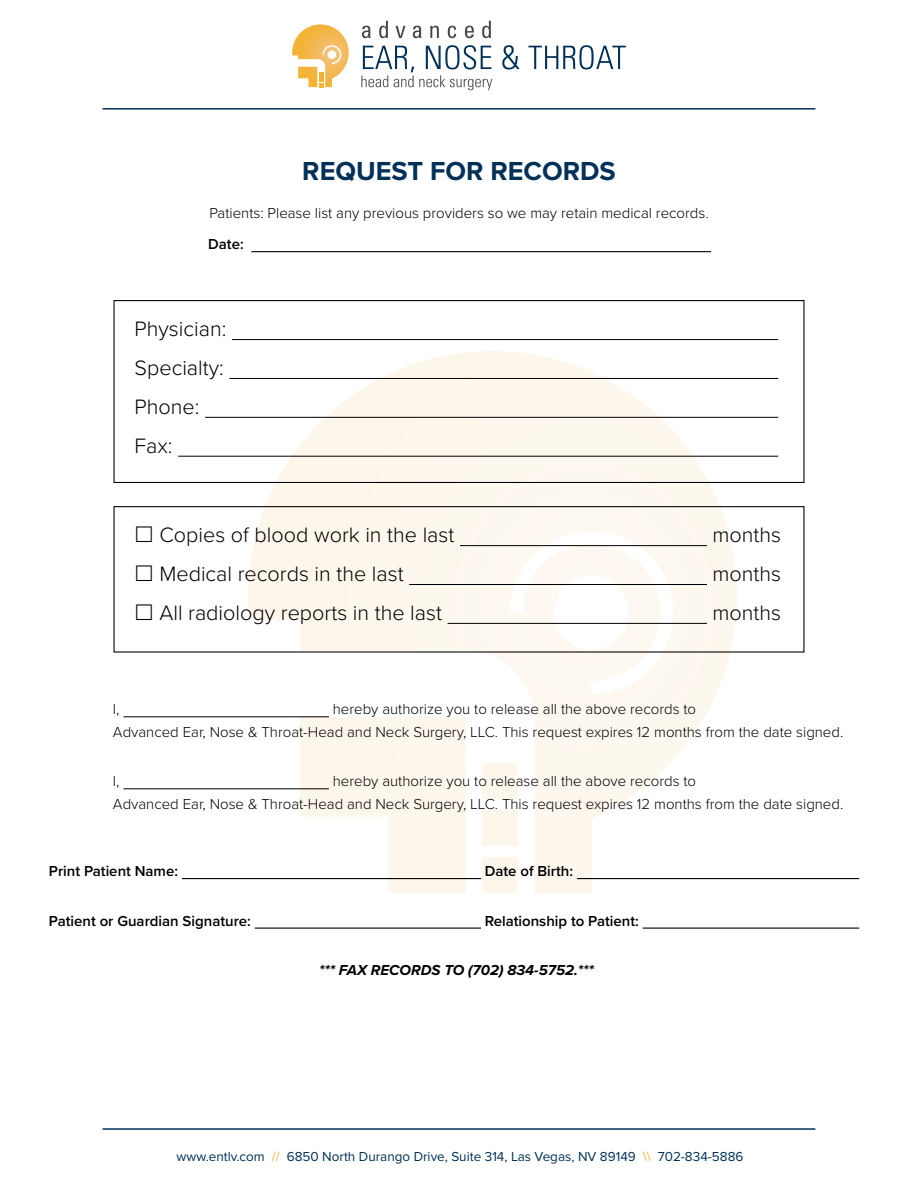
<style>
.page{position:relative;width:918px;height:1188px;background:#fff}
.page>*{position:absolute;margin:0;border:0;box-sizing:border-box;transform-origin:0 0}
.t1{font:700 27px "Proxima Nova";color:#003057}
.t2{font:300 21.6px/38.8px "Proxima Nova";color:#000}
.t3{font:300 15px/22.5px "Proxima Nova";color:#000}
.t4{font:600 15px "Proxima Nova";color:#000}
.t5{font:italic 700 15px "Proxima Nova";color:#000}
.t6{font:13.5px "Proxima Nova";color:#003057}
.s1{color:#f3b336}
</style>
<div class="page">
<svg style="left:362px;top:26px;width:9px;height:12px"></svg>
<svg style="left:379px;top:21px;width:9px;height:17px"></svg>
<svg style="left:396px;top:26px;width:9px;height:12px"></svg>
<svg style="left:413px;top:26px;width:8px;height:12px"></svg>
<svg style="left:430px;top:26px;width:9px;height:12px"></svg>
<svg style="left:448px;top:26px;width:8px;height:12px"></svg>
<svg style="left:465px;top:26px;width:9px;height:12px"></svg>
<svg style="left:482px;top:21px;width:9px;height:17px"></svg>
<svg style="left:502px;top:45px;width:18px;height:24px"></svg>
<svg style="left:528px;top:45px;width:98px;height:24px"></svg>
<svg style="left:361px;top:45px;width:131px;height:45px"></svg>
<svg style="left:292px;top:24px;width:57px;height:63px"></svg>
<hr style="left:103px;top:1128px;width:712px;height:2px;background:#003057">
<hr style="left:103px;top:108px;width:712px;height:2px;background:#003057">
<svg style="left:248px;top:351px;width:489px;height:542px"></svg>
<svg style="left:504px;top:525px;width:175px;height:175px"></svg>
<div style="left:555px;top:575px;width:74px;height:75px;background:#fff;border-radius:50%"></div>
<div style="left:482px;top:858px;width:36px;height:35px;background:#fdf7eb"></div>
<div style="left:482px;top:810px;width:36px;height:36px;background:#fdf7eb"></div>
<div style="left:482px;top:763px;width:36px;height:36px;background:#fdf7eb"></div>
<hr style="left:251px;top:251px;width:460px;height:1px;background:#000">
<hr style="left:123px;top:717px;width:206px;height:1px;background:#000">
<hr style="left:123px;top:789px;width:206px;height:1px;background:#000">
<hr style="left:232px;top:339px;width:546px;height:1px;background:#000">
<hr style="left:229px;top:378px;width:549px;height:1px;background:#000">
<hr style="left:205px;top:417px;width:573px;height:1px;background:#000">
<hr style="left:178px;top:456px;width:600px;height:1px;background:#000">
<hr style="left:460px;top:545px;width:247px;height:1px;background:#000">
<hr style="left:409px;top:584px;width:298px;height:1px;background:#000">
<hr style="left:448px;top:623px;width:259px;height:1px;background:#000">
<div style="left:114px;top:300px;width:690px;height:183px;border:1px solid #000"></div>
<div style="left:114px;top:506px;width:690px;height:147px;border:1px solid #000"></div>
<hr style="left:182px;top:878px;width:299px;height:1px;background:#000">
<hr style="left:577px;top:878px;width:282px;height:1px;background:#000">
<hr style="left:255px;top:928px;width:226px;height:1px;background:#000">
<hr style="left:643px;top:928px;width:216px;height:1px;background:#000">
<h1 class="t1" style="left:302px;top:151px;width:315px">REQUEST FOR RECORDS</h1>
<p class="t3" style="left:209px;top:201px;width:501px">Patients: Please list any previous providers so we may retain medical records.</p>
<p class="t4" style="left:208px;top:233px;width:37px">Date:</p>
<h2 class="t2" style="left:135px;top:308px;width:93px">Physician:<br>Specialty:<br>Phone:<br>Fax:</h2>
<h2 class="t2" style="left:159px;top:514px;width:297px">Copies of blood work in the last</h2>
<h2 class="t2" style="left:713px;top:514px;width:70px">months</h2>
<h2 class="t2" style="left:159px;top:553px;width:246px">Medical records in the last</h2>
<h2 class="t2" style="left:713px;top:553px;width:70px">months</h2>
<h2 class="t2" style="left:159px;top:592px;width:284px">All radiology reports in the last</h2>
<h2 class="t2" style="left:713px;top:592px;width:70px">months</h2>
<p class="t3" style="left:113px;top:697px;width:732px;text-indent:220px">hereby authorize you to release all the above records to<br>Advanced Ear, Nose &amp; Throat-Head and Neck Surgery, LLC. This request expires 12 months from the date signed.</p>
<p class="t3" style="left:113px;top:769px;width:8px">I,</p>
<p class="t3" style="left:113px;top:697px;width:8px">I,</p>
<p class="t3" style="left:113px;top:769px;width:732px;text-indent:220px">hereby authorize you to release all the above records to<br>Advanced Ear, Nose &amp; Throat-Head and Neck Surgery, LLC. This request expires 12 months from the date signed.</p>
<p class="t4" style="left:49px;top:860px;width:131px">Print Patient Name:</p>
<p class="t4" style="left:485px;top:860px;width:90px">Date of Birth:</p>
<p class="t4" style="left:49px;top:910px;width:203px">Patient or Guardian Signature:</p>
<p class="t4" style="left:485px;top:910px;width:156px">Relationship to Patient:</p>
<p class="t5" style="left:319px;top:959px;width:276px">*** FAX RECORDS TO (702) 834-5752.***</p>
<p class="t6" style="left:177px;top:1147px;width:568px">www.entlv.com <span class="s1">//</span> 6850 North Durango Drive, Suite 314, Las Vegas, NV 89149 <span class="s1">\\</span> 702-834-5886</p>
</div>
